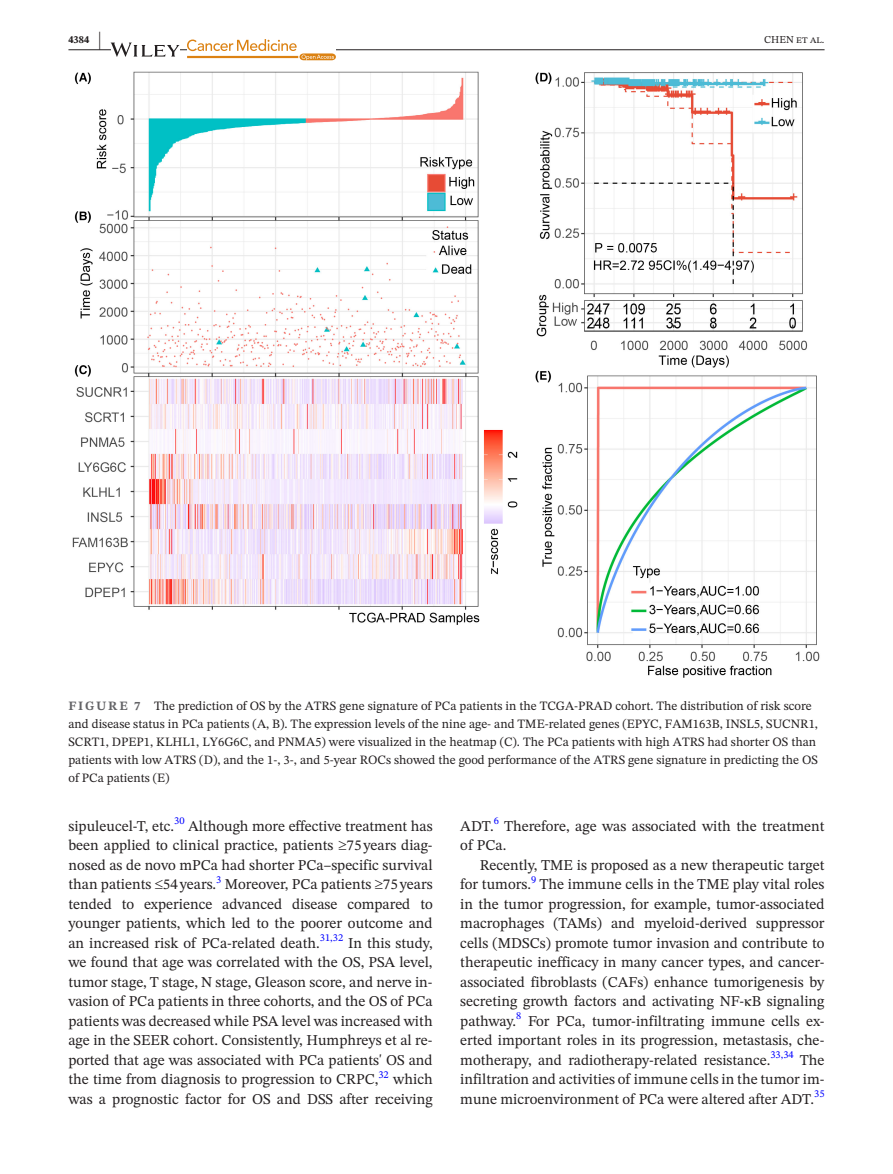
<style>
.page{position:relative;width:893px;height:1174px;background:#fff}
.page>*{position:absolute;margin:0;border:0;box-sizing:border-box;transform-origin:0 0}
.t1{font:15px/19.5px "STIX Two Text";color:#231f20;text-align:justify}
.t2{font:12.75px/18px "STIX Two Text";color:#231f20}
.t3{font:10.5px "STIX Two Text";color:#00f}
.t4{font:10.5px "STIX Two Text";color:#231f20}
.t5{font:700 10.5px "STIX Two Text";color:#231f20}
.s1{font-size:21px}
.s2{font-weight:700;color:#636366}
.s3{font-family:"STIX"}
</style>
<div class="page">
<hr style="left:68px;top:49px;width:756px;height:1px;background:#231f20">
<svg style="left:111px;top:43px;width:68px;height:14px"></svg>
<svg style="left:187px;top:39px;width:149px;height:21px"></svg>
<img style="left:72px;top:71px;width:748px;height:606px">
<p class="t5" style="left:68px;top:32px;width:34px">4384 <span class="s1">|</span></p>
<p class="t4" style="left:764px;top:32px;width:62px">CHEN et al.</p>
<p class="t2" style="left:68px;top:696px;width:751px"><span class="s2">FIGURE 7</span> The prediction of OS by the ATRS gene signature of PCa patients in the TCGA-PRAD cohort. The distribution of risk score and disease status in PCa patients (A, B). The expression levels of the nine age- and TME-related genes (EPYC, FAM163B, INSL5, SUCNR1, SCRT1, DPEP1, KLHL1, LY6G6C, and PNMA5) were visualized in the heatmap (C). The PCa patients with high ATRS had shorter OS than patients with low ATRS (D), and the 1-, 3-, and 5-year ROCs showed the good performance of the ATRS gene signature in predicting the OS of PCa patients (E)</p>
<p class="t1" style="left:68px;top:816px;width:107px">sipuleucel-T, etc.</p>
<p class="t3" style="left:174px;top:813px;width:12px">30</p>
<p class="t1" style="left:68px;top:816px;width:366px;text-indent:120px">Although more effective treatment has been applied to clinical practice, patients ≥75 years diag&shy;nosed as de novo mPCa had shorter PCa–specific survival than patients ≤54 years.</p>
<p class="t3" style="left:216px;top:871px;width:7px">3</p>
<p class="t1" style="left:68px;top:874px;width:366px;text-indent:156px">Moreover, PCa patients ≥75 years tended to experience advanced disease compared to younger patients, which led to the poorer outcome and an increased risk of PCa-related death.</p>
<p class="t3" style="left:320px;top:930px;width:25px">31,32</p>
<p class="t1" style="left:68px;top:933px;width:366px;text-indent:280px">In this study, we found that age was correlated with the OS, PSA level, tumor stage, T stage, N stage, Gleason score, and nerve in&shy;vasion of PCa patients in three cohorts, and the OS of PCa patients was decreased while PSA level was increased with age in the SEER cohort. Consistently, Humphreys et al re&shy;ported that age was associated with PCa patients' OS and the time from diagnosis to progression to CRPC,</p>
<p class="t3" style="left:378px;top:1066px;width:12px">32</p>
<p class="t1" style="left:68px;top:1069px;width:366px;text-align:right">which<br>was a prognostic factor for OS and DSS after receiving</p>
<p class="t1" style="left:460px;top:816px;width:366px">ADT.<sup>6</sup> Therefore, age was associated with the treatment of PCa.</p>
<p class="t1" style="left:460px;top:855px;width:366px;text-indent:20px">Recently, TME is proposed as a new therapeutic target for tumors.</p>
<p class="t3" style="left:531px;top:871px;width:7px">9</p>
<p class="t1" style="left:460px;top:874px;width:366px;text-indent:79px">The immune cells in the TME play vital roles in the tumor progression, for example, tumor-associated macrophages (TAMs) and myeloid-derived suppressor cells (MDSCs) promote tumor invasion and contribute to therapeutic inefficacy in many cancer types, and cancer&shy;associated fibroblasts (CAFs) enhance tumorigenesis by secreting growth factors and activating NF-<span class="s3">κ</span>B signaling pathway.</p>
<p class="t3" style="left:516px;top:1008px;width:7px">8</p>
<p class="t1" style="left:460px;top:1011px;width:366px;text-indent:68px">For PCa, tumor-infiltrating immune cells ex&shy;erted important roles in its progression, metastasis, che&shy;motherapy, and radiotherapy-related resistance.</p>
<p class="t3" style="left:770px;top:1047px;width:25px">33,34</p>
<p class="t1" style="left:460px;top:1050px;width:366px;text-indent:340px">The infiltration and activities of immune cells in the tumor im&shy;mune microenvironment of PCa were altered after ADT.</p>
<p class="t3" style="left:814px;top:1086px;width:12px">35</p>
</div>
